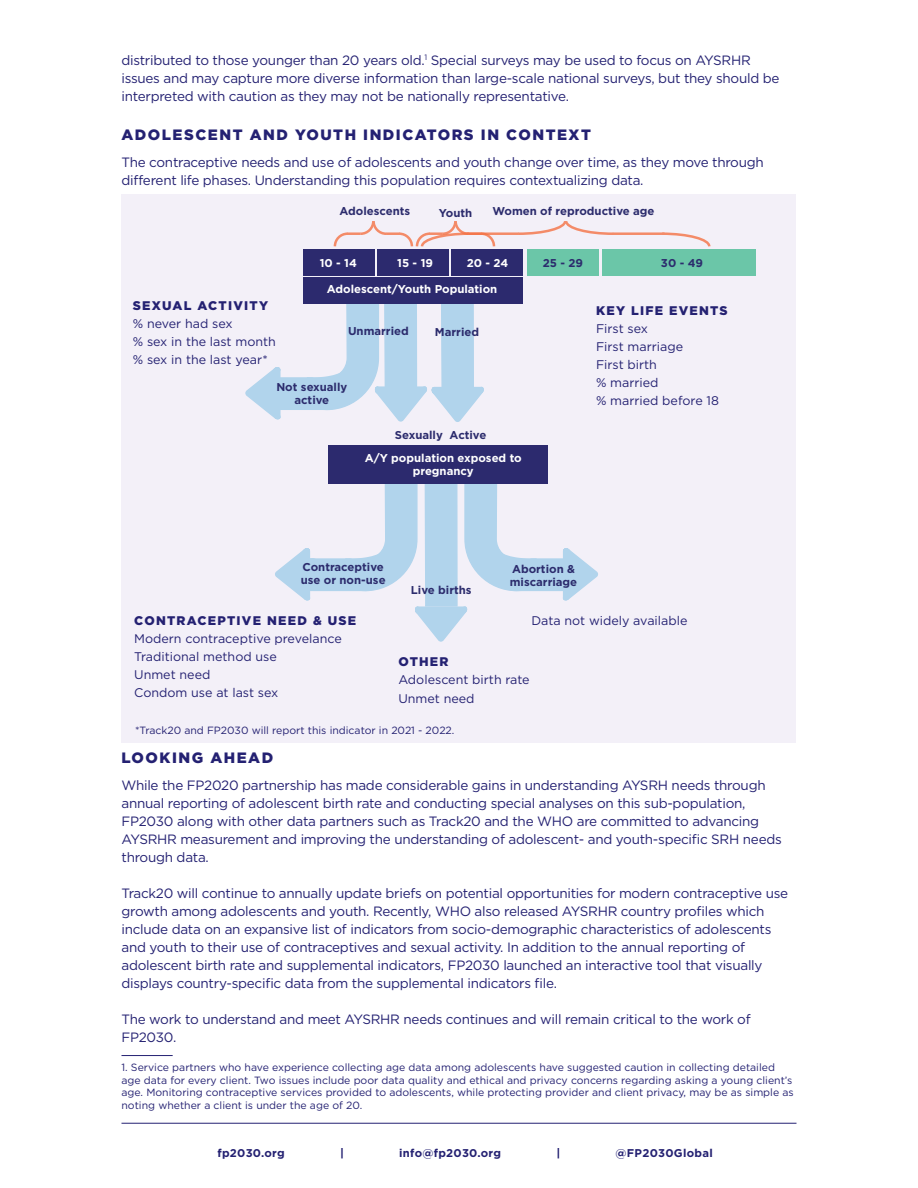
<style>
.page{position:relative;width:918px;height:1188px;background:#fff}
.page>*{position:absolute;margin:0;border:0;box-sizing:border-box;transform-origin:0 0}
.t1{font:900 15px "Gotham";letter-spacing:.1em;color:#242172}
.t2{font:13.5px/18px "Gotham";letter-spacing:-.02em;color:#242172}
.t3{font:12.6px/18px "Gotham";color:#242172}
.t4{font:900 12.6px "Gotham";letter-spacing:.1em;color:#242172}
.t5{font:700 11.4px/13.6px "Gotham";color:#2c2c6d}
.t6{font:700 11.4px/13.6px "Gotham";color:#fff;text-align:center}
.t7{font:700 11.25px "Gotham";letter-spacing:.025em;color:#242172}
.t8{font:10.5px/12.6px "Gotham";color:#242172}
</style>
<div class="page">
<hr style="left:122px;top:1123px;width:674px;height:1px;background:#242172">
<div style="left:122px;top:194px;width:674px;height:548px;background:#f3f0f8"></div>
<svg style="left:245px;top:367px;width:36px;height:53px"></svg>
<div style="left:268px;top:378px;width:64px;height:15px;background:#b1d4ec;border-radius:8px"></div>
<div style="left:263px;top:395px;width:76px;height:15px;background:#b1d4ec;border-radius:8px"></div>
<div style="left:273px;top:388px;width:42px;height:15px;background:#b1d4ec;border-radius:8px"></div>
<div style="left:267px;top:377px;width:52px;height:15px;background:#b1d4ec;border-radius:8px"></div>
<div style="left:303px;top:249px;width:71px;height:26px;background:#2c2a6e"></div>
<div style="left:377px;top:249px;width:72px;height:26px;background:#2c2a6e"></div>
<div style="left:451px;top:249px;width:72px;height:26px;background:#2c2a6e"></div>
<div style="left:527px;top:249px;width:71px;height:26px;background:#6bc6a8"></div>
<div style="left:602px;top:249px;width:154px;height:26px;background:#6bc6a8"></div>
<div style="left:303px;top:277px;width:219px;height:27px;background:#2c2a6e"></div>
<svg style="left:334px;top:232px;width:13px;height:14px"></svg>
<hr style="left:347px;top:232px;width:14px;height:3px;background:#f37245">
<hr style="left:386px;top:232px;width:14px;height:3px;background:#f37245">
<svg style="left:358px;top:221px;width:31px;height:14px"></svg>
<svg style="left:483px;top:235px;width:12px;height:11px"></svg>
<svg style="left:397px;top:221px;width:70px;height:25px"></svg>
<hr style="left:467px;top:232px;width:52px;height:3px;background:#f37245">
<svg style="left:665px;top:232px;width:46px;height:14px"></svg>
<hr style="left:613px;top:232px;width:52px;height:3px;background:#f37245">
<svg style="left:516px;top:221px;width:100px;height:14px"></svg>
<svg style="left:306px;top:304px;width:178px;height:118px"></svg>
<div style="left:312px;top:569px;width:42px;height:15px;background:#b1d4ec;border-radius:8px"></div>
<div style="left:304px;top:576px;width:70px;height:15px;background:#b1d4ec;border-radius:8px"></div>
<div style="left:306px;top:558px;width:51px;height:15px;background:#b1d4ec;border-radius:8px"></div>
<svg style="left:562px;top:548px;width:36px;height:53px"></svg>
<div style="left:512px;top:559px;width:63px;height:16px;background:#b1d4ec;border-radius:8px"></div>
<div style="left:505px;top:576px;width:76px;height:15px;background:#b1d4ec;border-radius:8px"></div>
<div style="left:528px;top:569px;width:42px;height:15px;background:#b1d4ec;border-radius:8px"></div>
<div style="left:525px;top:558px;width:51px;height:15px;background:#b1d4ec;border-radius:8px"></div>
<svg style="left:344px;top:484px;width:194px;height:158px"></svg>
<div style="left:329px;top:446px;width:219px;height:38px;background:#2c2a6e"></div>
<svg style="left:275px;top:548px;width:63px;height:53px"></svg>
<hr style="left:122px;top:1055px;width:51px;height:1px;background:#242172">
<p class="t2" style="left:121px;top:51px;width:660px">distributed to those younger than 20 years old.<sup>1</sup> Special surveys may be used to focus on AYSRHR issues and may capture more diverse information than large-scale national surveys, but they should be interpreted with caution as they may not be nationally representative.</p>
<p class="t1" style="left:122px;top:124px;width:471px">ADOLESCENT AND YOUTH INDICATORS IN CONTEXT</p>
<p class="t2" style="left:122px;top:153px;width:644px">The contraceptive needs and use of adolescents and youth change over time, as they move through different life phases. Understanding this population requires contextualizing data.</p>
<p class="t5" style="left:339px;top:205px;width:72px">Adolescents</p>
<p class="t5" style="left:439px;top:206px;width:35px">Youth</p>
<p class="t5" style="left:493px;top:204px;width:164px">Women of reproductive age</p>
<p class="t6" style="left:320px;top:256px;width:39px">10 - 14</p>
<p class="t6" style="left:397px;top:256px;width:37px">15 - 19</p>
<p class="t6" style="left:467px;top:256px;width:43px">20 - 24</p>
<p class="t5" style="left:543px;top:256px;width:42px">25 - 29</p>
<p class="t5" style="left:661px;top:256px;width:44px">30 - 49</p>
<p class="t6" style="left:327px;top:283px;width:172px">Adolescent/Youth Population</p>
<p class="t4" style="left:133px;top:297px;width:137px">SEXUAL ACTIVITY</p>
<p class="t3" style="left:133px;top:314px;width:145px">% never had sex<br>% sex in the last month % sex in the last year*</p>
<p class="t5" style="left:348px;top:324px;width:62px">Unmarried</p>
<p class="t5" style="left:276px;top:380px;width:72px;text-align:center">Not sexually active</p>
<p class="t5" style="left:435px;top:325px;width:46px">Married</p>
<p class="t5" style="left:395px;top:428px;width:93px">Sexually Active</p>
<p class="t6" style="left:365px;top:451px;width:159px">A/Y population exposed to pregnancy</p>
<p class="t4" style="left:596px;top:302px;width:133px">KEY LIFE EVENTS</p>
<p class="t3" style="left:596px;top:319px;width:124px">First sex<br>First marriage<br>First birth<br>% married<br>% married before 18</p>
<p class="t5" style="left:301px;top:560px;width:86px">Contraceptive use or non-use</p>
<p class="t5" style="left:411px;top:583px;width:62px">Live births</p>
<p class="t5" style="left:510px;top:562px;width:69px">Abortion &amp; miscarriage</p>
<p class="t4" style="left:134px;top:611px;width:224px">CONTRACEPTIVE NEED &amp; USE</p>
<p class="t3" style="left:134px;top:629px;width:209px">Modern contraceptive prevelance<br>Traditional method use<br>Unmet need<br>Condom use at last sex</p>
<p class="t3" style="left:531px;top:611px;width:158px">Data not widely available</p>
<p class="t4" style="left:398px;top:653px;width:52px">OTHER</p>
<p class="t3" style="left:398px;top:671px;width:133px">Adolescent birth rate<br>Unmet need</p>
<p class="t8" style="left:135px;top:724px;width:321px">*Track20 and FP2030 will report this indicator in 2021 - 2022.</p>
<p class="t1" style="left:122px;top:747px;width:153px">LOOKING AHEAD</p>
<p class="t2" style="left:122px;top:776px;width:662px">While the FP2020 partnership has made considerable gains in understanding AYSRH needs through annual reporting of adolescent birth rate and conducting special analyses on this sub-population, FP2030 along with other data partners such as Track20 and the WHO are committed to advancing AYSRHR measurement and improving the understanding of adolescent- and youth-specific SRH needs through data.</p>
<p class="t2" style="left:122px;top:884px;width:668px">Track20 will continue to annually update briefs on potential opportunities for modern contraceptive use growth among adolescents and youth. Recently, WHO also released AYSRHR country profiles which include data on an expansive list of indicators from socio-demographic characteristics of adolescents and youth to their use of contraceptives and sexual activity. In addition to the annual reporting of adolescent birth rate and supplemental indicators, FP2030 launched an interactive tool that visually displays country-specific data from the supplemental indicators file.</p>
<p class="t2" style="left:122px;top:1010px;width:631px">The work to understand and meet AYSRHR needs continues and will remain critical to the work of<br>FP2030.</p>
<p class="t8" style="left:122px;top:1061px;width:674px">1. Service partners who have experience collecting age data among adolescents have suggested caution in collecting detailed age data for every client. Two issues include poor data quality and ethical and privacy concerns regarding asking a young client’s age. Monitoring contraceptive services provided to adolescents, while protecting provider and client privacy, may be as simple as noting whether a client is under the age of 20.</p>
<p class="t7" style="left:218px;top:1145px;width:69px">fp2030.org</p>
<p class="t7" style="left:340px;top:1145px;width:5px">|</p>
<p class="t7" style="left:399px;top:1145px;width:103px">info@fp2030.org</p>
<p class="t7" style="left:556px;top:1145px;width:5px">|</p>
<p class="t7" style="left:616px;top:1145px;width:99px">@FP2030Global</p>
</div>
